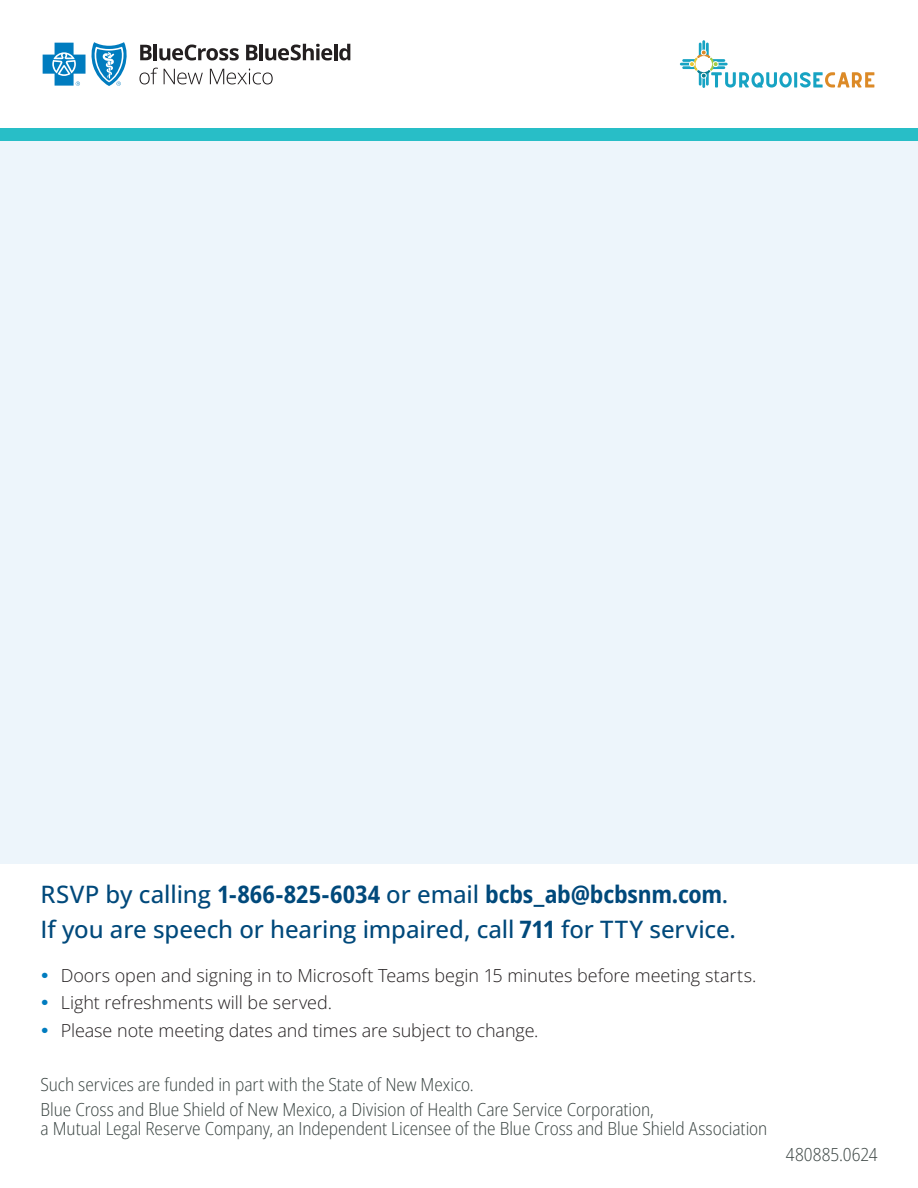
<style>
.page{position:relative;width:918px;height:1188px;background:#fff}
.page>*{position:absolute;margin:0;border:0;box-sizing:border-box;transform-origin:0 0}
.body_bold_and_blue__H5____P{font:700 semi-condensed 24px "Open Sans";letter-spacing:-.005em;color:#00497b}
.body_bold_and_blue__H5____P-2{font:500 24px "Open Sans";letter-spacing:-.005em;color:#00497b}
.legal_lines{font:300 semi-condensed 18px/18.9px "Open Sans";letter-spacing:-.005em;color:#3b4543}
.t1{font:300 18px "Open Sans";letter-spacing:-.005em;color:#231f20}
.s1{font-weight:500;font-stretch:normal}
.s2{font-weight:700;font-stretch:semi-condensed}
</style>
<div class="page">
<svg style="left:43px;top:42px;width:84px;height:44px"></svg>
<svg style="left:140px;top:45px;width:12px;height:15px"></svg>
<hr style="left:154px;top:44px;width:3px;height:16px;background:#231f20">
<svg style="left:159px;top:45px;width:80px;height:15px"></svg>
<svg style="left:246px;top:45px;width:12px;height:15px"></svg>
<hr style="left:260px;top:44px;width:3px;height:16px;background:#231f20">
<svg style="left:265px;top:44px;width:67px;height:16px"></svg>
<hr style="left:334px;top:44px;width:3px;height:16px;background:#231f20">
<svg style="left:339px;top:44px;width:11px;height:16px"></svg>
<svg style="left:139px;top:68px;width:19px;height:16px"></svg>
<svg style="left:164px;top:69px;width:39px;height:15px"></svg>
<svg style="left:210px;top:69px;width:63px;height:15px"></svg>
<svg style="left:680px;top:40px;width:194px;height:48px"></svg>
<div style="left:0;top:128px;width:918px;height:14px;background:#28bec7"></div>
<div style="left:0;top:142px;width:918px;height:722px;background:#edf5fb"></div>
<p class="body_bold_and_blue__H5____P" style="left:40px;top:877px;width:689px"><span class="s1">RSVP by calling</span> 1-866-825-6034 <span class="s1">or email</span> bcbs_ab@bcbsnm.com<span class="s1">.</span></p>
<p class="body_bold_and_blue__H5____P-2" style="left:40px;top:912px;width:697px">If you are speech or hearing impaired, call <span class="s2">711</span> for TTY service.</p>
<p class="t1" style="left:61px;top:963px;width:697px">Doors open and signing in to Microsoft Teams begin 15 minutes before meeting starts.</p>
<p class="t1" style="left:61px;top:990px;width:273px">Light refreshments will be served.</p>
<p class="t1" style="left:61px;top:1018px;width:479px">Please note meeting dates and times are subject to change.</p>
<p class="legal_lines" style="left:40px;top:1074px;width:435px">Such services are funded in part with the State of New Mexico.</p>
<p class="legal_lines" style="left:40px;top:1100px;width:728px">Blue Cross and Blue Shield of New Mexico, a Division of Health Care Service Corporation,<br>a Mutual Legal Reserve Company, an Independent Licensee of the Blue Cross and Blue Shield Association</p>
<p class="legal_lines" style="left:786px;top:1145px;width:93px">480885.0624</p>
</div>
